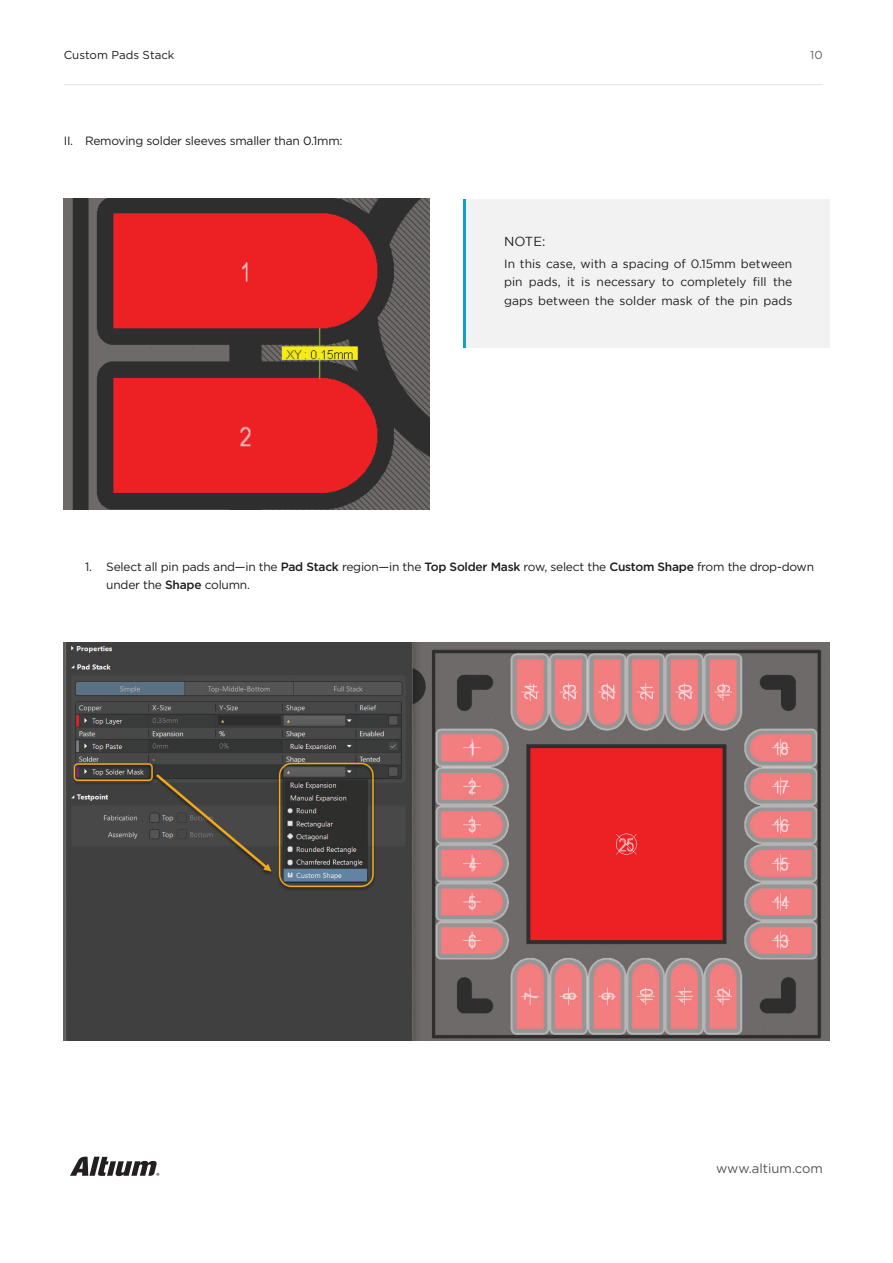
<style>
.page{position:relative;width:893px;height:1263px;background:#fff}
.page>*{position:absolute;margin:0;border:0;box-sizing:border-box;transform-origin:0 0}
.t1{font:13.05px "Gotham Pro";color:#555554}
.main{font:13.05px "Gotham";color:#1c1c1c}
.t2{font:12px/18px "Gotham Pro";letter-spacing:-.02em;color:#1c1c1c}
.main-2{font:12px/18.8px "Gotham";color:#1c1c1c;text-align:justify}
.t3{font:11.55px "Gotham Pro";color:#1c1c1c}
.t4{font:11.55px "Gotham Pro";color:#626362}
.s1{font-weight:500}
</style>
<div class="page">
<hr style="left:64px;top:84px;width:759px;height:1px;background:#d7d8d6">
<svg style="left:70px;top:1157px;width:89px;height:19px"></svg>
<div style="left:464px;top:199px;width:365px;height:148px;background:#f2f2f3"></div>
<hr style="left:463px;top:199px;width:3px;height:148px;background:#0da0ce">
<img style="left:64px;top:199px;width:365px;height:310px">
<img style="left:64px;top:642px;width:765px;height:399px">
<p class="t3" style="left:64px;top:49px;width:112px">Custom Pads Stack</p>
<p class="t4" style="left:810px;top:49px;width:14px">10</p>
<p class="t2" style="left:64px;top:132px;width:280px">II. Removing solder sleeves smaller than 0.1mm:</p>
<p class="main" style="left:504px;top:235px;width:43px">NOTE:</p>
<p class="main-2" style="left:504px;top:254px;width:290px">In this case, with a spacing of 0.15mm between pin pads, it is necessary to completely fill the gaps between the solder mask of the pin pads</p>
<p class="t2" style="left:106px;top:558px;width:709px;text-indent:-21px">1. Select all pin pads and—in the <span class="s1">Pad Stack</span> region—in the <span class="s1">Top Solder Mask</span> row, select the <span class="s1">Custom Shape</span> from the drop-down under the <span class="s1">Shape</span> column.</p>
<p class="t1" style="left:716px;top:1161px;width:108px">www.altium.com</p>
</div>
